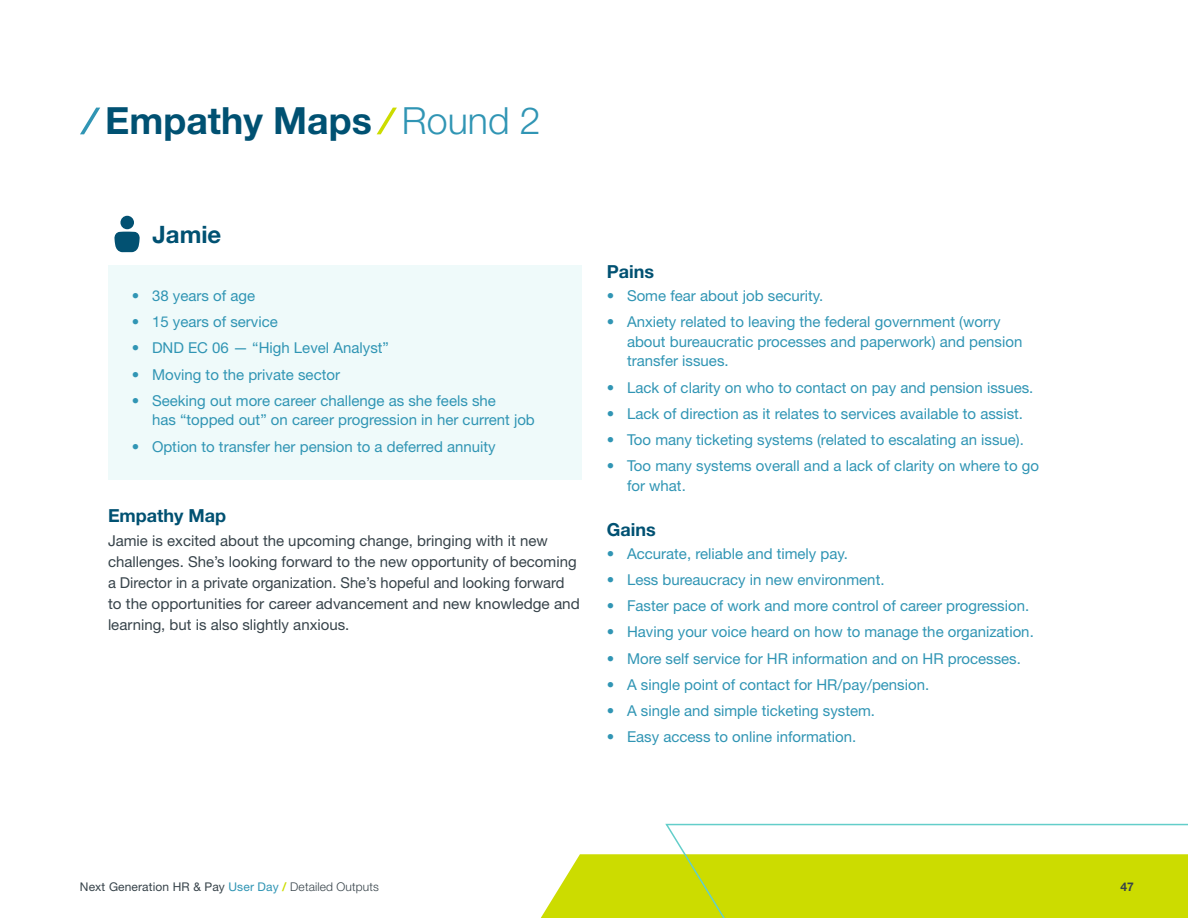
<style>
.page{position:relative;width:1188px;height:918px;background:#fff}
.page>*{position:absolute;margin:0;border:0;box-sizing:border-box;transform-origin:0 0}
.t1{font:700 37.5px "Helvetica Neue LT Std";color:#005172}
.t2{font:700 24px "Helvetica Neue LT Std";color:#005172}
.t3{font:700 18px "Helvetica Neue LT Std";color:#005172}
.t4{font:15px/19.5px "Helvetica Neue LT Std";color:#3095b4}
.t5{font:15px/21px "Helvetica Neue LT Std";color:#37434a}
.t6{font:12px "Helvetica Neue LT Std";letter-spacing:.01em;color:#37434a}
.t7{font:700 12px "Helvetica Neue LT Std";color:#37434a}
.s1{font-weight:300;color:#3095b4}
.s2{color:#3095b4}
.s3{font-weight:700;color:#ccdc00}
.s4{font-weight:300}
</style>
<div class="page">
<svg style="left:540px;top:854px;width:124px;height:64px"></svg>
<svg style="left:664px;top:823px;width:524px;height:95px"></svg>
<div style="left:108px;top:265px;width:473px;height:215px;background:#effafa"></div>
<svg style="left:80px;top:108px;width:20px;height:26px"></svg>
<svg style="left:377px;top:108px;width:20px;height:26px"></svg>
<svg style="left:114px;top:232px;width:26px;height:20px"></svg>
<div style="left:120px;top:216px;width:14px;height:13px;background:#025172;border-radius:50%"></div>
<h1 class="t1" style="left:105px;top:98px;width:437px">Empathy Maps <span class="s1">Round 2</span></h1>
<h2 class="t2" style="left:153px;top:220px;width:70px">Jamie</h2>
<p class="t4" style="left:132px;top:286px;width:125px">• 38 years of age</p>
<p class="t4" style="left:132px;top:312px;width:148px">• 15 years of service</p>
<p class="t4" style="left:132px;top:338px;width:259px">• DND EC 06 — “High Level Analyst”</p>
<p class="t4" style="left:132px;top:364px;width:210px">• Moving to the private sector</p>
<p class="t4" style="left:152px;top:391px;width:384px;text-indent:-20px">• Seeking out more career challenge as she feels she<br>has “topped out” on career progression in her current job</p>
<p class="t4" style="left:132px;top:436px;width:365px">• Option to transfer her pension to a deferred annuity</p>
<p class="t3" style="left:108px;top:505px;width:120px">Empathy Map</p>
<p class="t5" style="left:108px;top:530px;width:473px">Jamie is excited about the upcoming change, bringing with it new challenges. She’s looking forward to the new opportunity of becoming a Director in a private organization. She’s hopeful and looking forward to the opportunities for career advancement and new knowledge and learning, but is also slightly anxious.</p>
<p class="t3" style="left:607px;top:261px;width:49px">Pains</p>
<p class="t4" style="left:607px;top:286px;width:218px">• Some fear about job security.</p>
<p class="t4" style="left:627px;top:312px;width:397px;text-indent:-20px">• Anxiety related to leaving the federal government (worry about bureaucratic processes and paperwork) and pension transfer issues.</p>
<p class="t4" style="left:607px;top:377px;width:428px">• Lack of clarity on who to contact on pay and pension issues.</p>
<p class="t4" style="left:607px;top:403px;width:418px">• Lack of direction as it relates to services available to assist.</p>
<p class="t4" style="left:607px;top:430px;width:419px">• Too many ticketing systems (related to escalating an issue).</p>
<p class="t4" style="left:627px;top:456px;width:414px;text-indent:-20px">• Too many systems overall and a lack of clarity on where to go for what.</p>
<p class="t3" style="left:607px;top:518px;width:50px">Gains</p>
<p class="t4" style="left:607px;top:543px;width:243px">• Accurate, reliable and timely pay.</p>
<p class="t4" style="left:607px;top:569px;width:279px">• Less bureaucracy in new environment.</p>
<p class="t4" style="left:607px;top:596px;width:424px">• Faster pace of work and more control of career progression.</p>
<p class="t4" style="left:607px;top:622px;width:429px">• Having your voice heard on how to manage the organization.</p>
<p class="t4" style="left:607px;top:648px;width:416px">• More self service for HR information and on HR processes.</p>
<p class="t4" style="left:607px;top:674px;width:324px">• A single point of contact for HR/pay/pension.</p>
<p class="t4" style="left:607px;top:701px;width:270px">• A single and simple ticketing system.</p>
<p class="t4" style="left:607px;top:727px;width:251px">• Easy access to online information.</p>
<p class="t6" style="left:80px;top:880px;width:300px">Next Generation HR &amp; Pay <span class="s2">User Day</span> <span class="s3">/</span> <span class="s4">Detailed Outputs</span></p>
<p class="t7" style="left:1121px;top:879px;width:15px">47</p>
</div>
